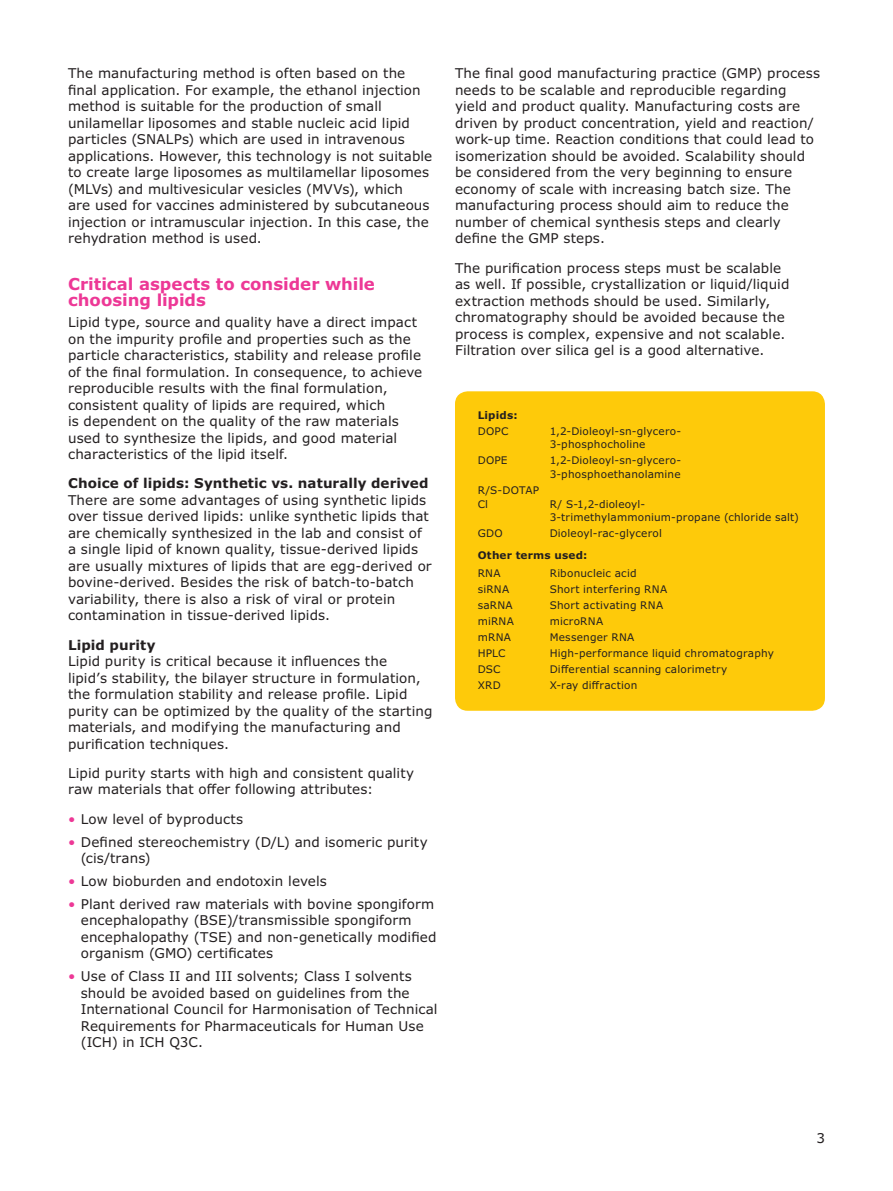
<style>
.page{position:relative;width:893px;height:1191px;background:#fff}
.page>*{position:absolute;margin:0;border:0;box-sizing:border-box;transform-origin:0 0}
.t1{font:700 16.5px/16.5px "Verdana Pro";color:#ed3896}
.t2{font:13.5px/16.5px "Verdana Pro";letter-spacing:.005em;color:#231f20}
.t3{font:700 13.5px "Verdana Pro";letter-spacing:.005em;color:#231f20}
.t4{font:10.5px/13.5px "Verdana Pro";letter-spacing:.015em;color:#231f20}
.t5{font:700 10.5px "Verdana Pro";letter-spacing:.02em;color:#231f20}
.s1{color:#ed3896}
</style>
<div class="page">
<div style="left:455px;top:391px;width:370px;height:320px;background:#feca0a;border-radius:13px"></div>
<p class="t2" style="left:68px;top:65px;width:366px">The manufacturing method is often based on the final application. For example, the ethanol injection method is suitable for the production of small unilamellar liposomes and stable nucleic acid lipid particles (SNALPs) which are used in intravenous applications. However, this technology is not suitable to create large liposomes as multilamellar liposomes (MLVs) and multivesicular vesicles (MVVs), which<br>are used for vaccines administered by subcutaneous injection or intramuscular injection. In this case, the rehydration method is used.</p>
<p class="t1" style="left:68px;top:276px;width:308px">Critical aspects to consider while choosing lipids</p>
<p class="t2" style="left:68px;top:314px;width:356px">Lipid type, source and quality have a direct impact on the impurity profile and properties such as the particle characteristics, stability and release profile of the final formulation. In consequence, to achieve reproducible results with the final formulation, consistent quality of lipids are required, which<br>is dependent on the quality of the raw materials used to synthesize the lipids, and good material characteristics of the lipid itself.</p>
<p class="t3" style="left:68px;top:474px;width:362px">Choice of lipids: Synthetic vs. naturally derived</p>
<p class="t2" style="left:68px;top:492px;width:365px">There are some advantages of using synthetic lipids over tissue derived lipids: unlike synthetic lipids that are chemically synthesized in the lab and consist of a single lipid of known quality, tissue-derived lipids are usually mixtures of lipids that are egg-derived or bovine-derived. Besides the risk of batch-to-batch variability, there is also a risk of viral or protein contamination in tissue-derived lipids.</p>
<p class="t3" style="left:68px;top:636px;width:89px">Lipid purity</p>
<p class="t2" style="left:68px;top:653px;width:366px">Lipid purity is critical because it influences the<br>lipid’s stability, the bilayer structure in formulation, the formulation stability and release profile. Lipid purity can be optimized by the quality of the starting materials, and modifying the manufacturing and purification techniques.</p>
<p class="t2" style="left:68px;top:765px;width:348px">Lipid purity starts with high and consistent quality raw materials that offer following attributes:</p>
<p class="t2" style="left:68px;top:810px;width:177px"><span class="s1">•</span> Low level of byproducts</p>
<p class="t2" style="left:81px;top:833px;width:348px;text-indent:-13px"><span class="s1">•</span> Defined stereochemistry (D/L) and isomeric purity (cis/trans)</p>
<p class="t2" style="left:68px;top:873px;width:260px"><span class="s1">•</span> Low bioburden and endotoxin levels</p>
<p class="t2" style="left:81px;top:896px;width:357px;text-indent:-13px"><span class="s1">•</span> Plant derived raw materials with bovine spongiform encephalopathy (BSE)/transmissible spongiform encephalopathy (TSE) and non-genetically modified organism (GMO) certificates</p>
<p class="t2" style="left:81px;top:968px;width:358px;text-indent:-13px"><span class="s1">•</span> Use of Class II and III solvents; Class I solvents should be avoided based on guidelines from the International Council for Harmonisation of Technical Requirements for Pharmaceuticals for Human Use (ICH) in ICH Q3C.</p>
<p class="t2" style="left:455px;top:65px;width:367px">The final good manufacturing practice (GMP) process needs to be scalable and reproducible regarding yield and product quality. Manufacturing costs are driven by product concentration, yield and reaction/ work-up time. Reaction conditions that could lead to isomerization should be avoided. Scalability should be considered from the very beginning to ensure economy of scale with increasing batch size. The manufacturing process should aim to reduce the number of chemical synthesis steps and clearly define the GMP steps.</p>
<p class="t2" style="left:455px;top:260px;width:336px">The purification process steps must be scalable as well. If possible, crystallization or liquid/liquid extraction methods should be used. Similarly, chromatography should be avoided because the process is complex, expensive and not scalable.<br>Filtration over silica gel is a good alternative.</p>
<p class="t5" style="left:478px;top:408px;width:41px">Lipids:</p>
<p class="t4" style="left:478px;top:424px;width:32px">DOPC</p>
<p class="t4" style="left:550px;top:424px;width:133px">1,2-Dioleoyl-sn-glycero-<br>3-phosphocholine</p>
<p class="t4" style="left:478px;top:454px;width:31px">DOPE</p>
<p class="t4" style="left:550px;top:454px;width:133px">1,2-Dioleoyl-sn-glycero-<br>3-phosphoethanolamine</p>
<p class="t4" style="left:478px;top:483px;width:63px">R/S-DOTAP<br>Cl</p>
<p class="t4" style="left:550px;top:497px;width:251px">R/ S-1,2-dioleoyl-<br>3-trimethylammonium-propane (chloride salt)</p>
<p class="t4" style="left:478px;top:526px;width:26px">GDO</p>
<p class="t4" style="left:550px;top:526px;width:114px">Dioleoyl-rac-glycerol</p>
<p class="t5" style="left:478px;top:548px;width:111px">Other terms used:</p>
<p class="t4" style="left:478px;top:566px;width:24px">RNA</p>
<p class="t4" style="left:550px;top:566px;width:88px">Ribonucleic acid</p>
<p class="t4" style="left:478px;top:582px;width:33px">siRNA</p>
<p class="t4" style="left:550px;top:582px;width:119px">Short interfering RNA</p>
<p class="t4" style="left:478px;top:598px;width:37px">saRNA</p>
<p class="t4" style="left:550px;top:598px;width:115px">Short activating RNA</p>
<p class="t4" style="left:478px;top:614px;width:38px">miRNA</p>
<p class="t4" style="left:550px;top:614px;width:55px">microRNA</p>
<p class="t4" style="left:478px;top:630px;width:35px">mRNA</p>
<p class="t4" style="left:550px;top:630px;width:86px">Messenger RNA</p>
<p class="t4" style="left:478px;top:647px;width:29px">HPLC</p>
<p class="t4" style="left:550px;top:647px;width:226px">High-performance liquid chromatography</p>
<p class="t4" style="left:478px;top:663px;width:24px">DSC</p>
<p class="t4" style="left:550px;top:663px;width:179px">Differential scanning calorimetry</p>
<p class="t4" style="left:478px;top:679px;width:25px">XRD</p>
<p class="t4" style="left:550px;top:679px;width:89px">X-ray diffraction</p>
<p class="t2" style="left:816px;top:1129px;width:10px">3</p>
</div>
